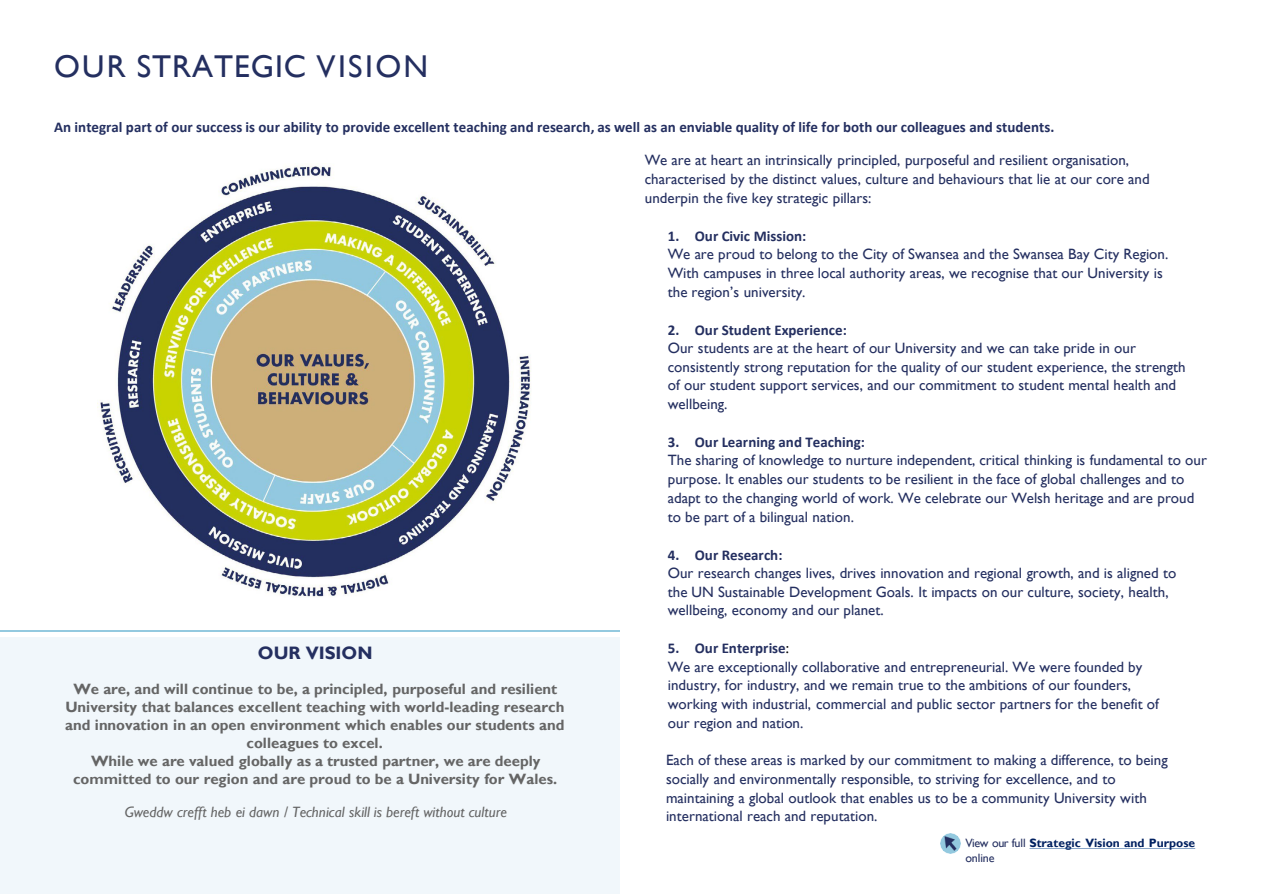
<style>
.page{position:relative;width:1264px;height:894px;background:#fff}
.page>*{position:absolute;margin:0;border:0;box-sizing:border-box;transform-origin:0 0}
.t1{font:31.5px "Gill Sans";letter-spacing:.03em;color:#242f60}
.t2{font:700 18px "Gill Sans";letter-spacing:-.005em;color:#242f60}
.t3{font:15px/18.8px "Gill Sans";color:#242f60}
.t4{font:700 15px/18px "Gill Sans";color:#656565;text-align:center}
.t5{font:700 15px "Calibri";letter-spacing:.005em;color:#242f60}
.t6{font:italic 15px "Gill Sans";color:#656565}
.t7{font:700 12px/14.4px "Gill Sans";color:#002060}
.s1{font-family:"Gill Sans";font-weight:400;color:#000}
.s2{font-weight:400;color:#242f60}
</style>
<div class="page">
<div style="left:0;top:637px;width:619px;height:256px;background:#f1f7fb"></div>
<img style="left:99px;top:165px;width:432px;height:432px">
<img style="left:940px;top:833px;width:20px;height:19px">
<svg style="left:1029px;top:848px;width:165px;height:1px"></svg>
<hr style="left:0;top:629px;width:619px;height:2px;background:#93c9df">
<h2 class="t1" style="left:54px;top:48px;width:375px">OUR STRATEGIC VISION</h2>
<p class="t5" style="left:54px;top:117px;width:1001px">An integral part of our success is our ability to provide excellent teaching and research, as well as an enviable quality of life for both our colleagues and students.</p>
<p class="t3" style="left:644px;top:151px;width:506px">We are at heart an intrinsically principled, purposeful and resilient organisation, characterised by the distinct values, culture and behaviours that lie at our core and underpin the five key strategic pillars:</p>
<p class="t5" style="left:667px;top:225px;width:140px">1. Our Civic Mission:</p>
<p class="t3" style="left:667px;top:245px;width:502px">We are proud to belong to the City of Swansea and the Swansea Bay City Region.<br>With campuses in three local authority areas, we recognise that our University is the region’s university.</p>
<p class="t5" style="left:667px;top:319px;width:180px">2. Our Student Experience:</p>
<p class="t3" style="left:667px;top:339px;width:519px">Our students are at the heart of our University and we can take pride in our consistently strong reputation for the quality of our student experience, the strength of our student support services, and our commitment to student mental health and wellbeing.</p>
<p class="t5" style="left:667px;top:431px;width:199px">3. Our Learning and Teaching:</p>
<p class="t3" style="left:667px;top:451px;width:540px">The sharing of knowledge to nurture independent, critical thinking is fundamental to our purpose. It enables our students to be resilient in the face of global challenges and to adapt to the changing world of work. We celebrate our Welsh heritage and are proud to be part of a bilingual nation.</p>
<p class="t5" style="left:667px;top:544px;width:116px">4. Our Research:</p>
<p class="t3" style="left:667px;top:563px;width:510px">Our research changes lives, drives innovation and regional growth, and is aligned to the UN Sustainable Development Goals. It impacts on our culture, society, health, wellbeing, economy and our planet.</p>
<p class="t5" style="left:667px;top:637px;width:123px">5. Our Enterprise<span class="s1">:</span></p>
<p class="t3" style="left:667px;top:657px;width:492px">We are exceptionally collaborative and entrepreneurial. We were founded by industry, for industry, and we remain true to the ambitions of our founders, working with industrial, commercial and public sector partners for the benefit of our region and nation.</p>
<p class="t3" style="left:666px;top:751px;width:503px">Each of these areas is marked by our commitment to making a difference, to being socially and environmentally responsible, to striving for excellence, and to maintaining a global outlook that enables us to be a community University with international reach and reputation.</p>
<p class="t7" style="left:965px;top:836px;width:231px"><span class="s2">View our full</span> Strategic Vision and Purpose <span class="s2">online</span></p>
<p class="t2" style="left:258px;top:642px;width:116px">OUR VISION</p>
<p class="t4" style="left:65px;top:680px;width:500px">We are, and will continue to be, a principled, purposeful and resilient University that balances excellent teaching with world-leading research and innovation in an open environment which enables our students and colleagues to excel.</p>
<p class="t4" style="left:73px;top:752px;width:485px">While we are valued globally as a trusted partner, we are deeply committed to our region and are proud to be a University for Wales.</p>
<p class="t6" style="left:125px;top:803px;width:383px">Gweddw crefft heb ei dawn / Technical skill is bereft without culture</p>
</div>
